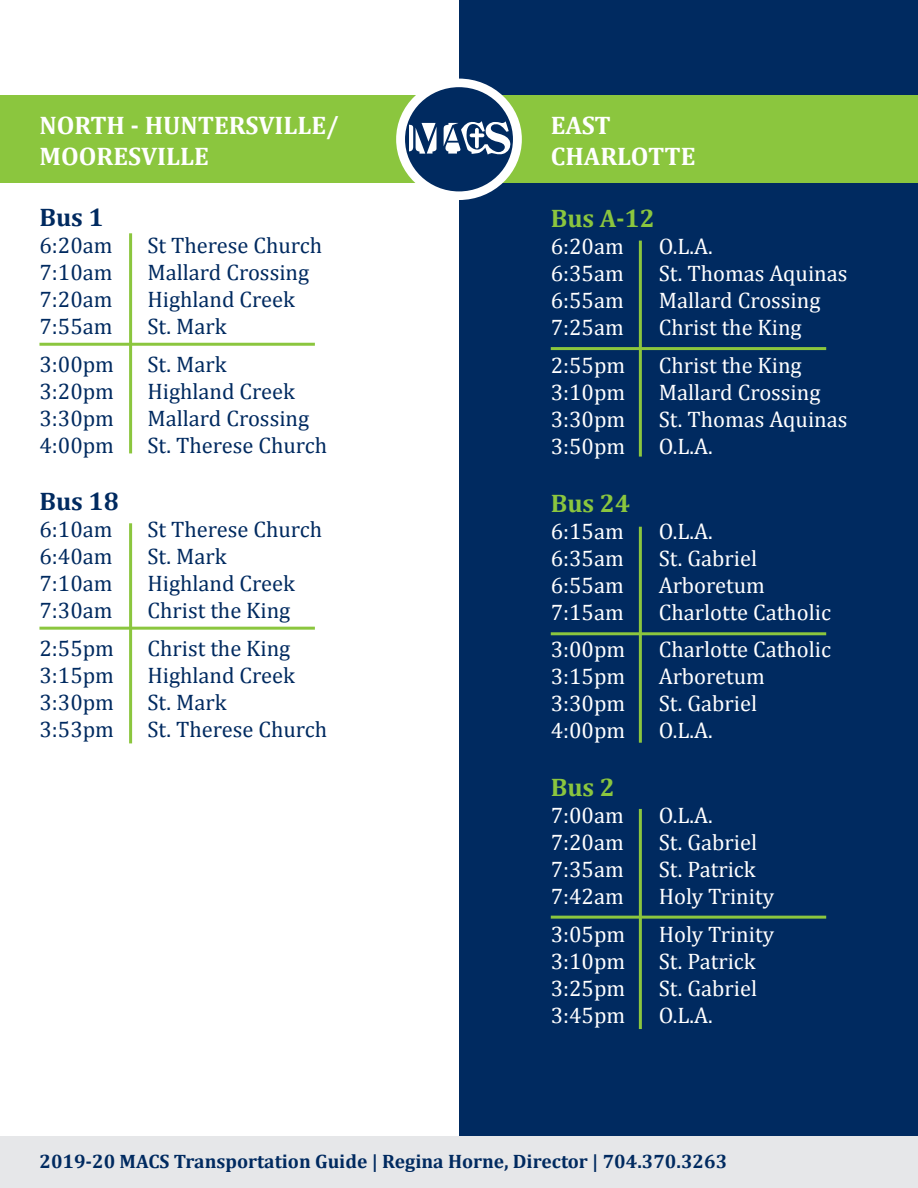
<style>
.page{position:relative;width:918px;height:1188px;background:#fff}
.page>*{position:absolute;margin:0;border:0;box-sizing:border-box;transform-origin:0 0}
.t1{font:700 25.5px/30.6px "Cambria";color:#fff}
.t2{font:700 25.5px "Cambria";color:#8bc63e}
.t3{font:700 25.5px "Cambria";color:#002a60}
.t4{font:22.5px "Cambria";color:#fff}
.t5{font:22.5px "Cambria";color:#002a60}
.t6{font:700 19.5px "Cambria";color:#002a60}
</style>
<div class="page">
<div style="left:459px;top:0;width:459px;height:1188px;background:#002a60"></div>
<div style="left:0;top:1136px;width:918px;height:52px;background:#e6e7e9"></div>
<div style="left:0;top:95px;width:918px;height:88px;background:#8bc63e"></div>
<div style="left:396px;top:79px;width:126px;height:121px;background:#fff;border-radius:50%"></div>
<div style="left:405px;top:87px;width:108px;height:104px;background:#002a60;border-radius:50%"></div>
<svg style="left:409px;top:123px;width:28px;height:31px"></svg>
<svg style="left:444px;top:121px;width:67px;height:34px"></svg>
<hr style="left:39px;top:343px;width:276px;height:3px;background:#8bc63e">
<hr style="left:39px;top:627px;width:276px;height:3px;background:#8bc63e">
<hr style="left:551px;top:347px;width:275px;height:3px;background:#8bc63e">
<hr style="left:551px;top:632px;width:275px;height:3px;background:#8bc63e">
<hr style="left:551px;top:916px;width:275px;height:3px;background:#8bc63e">
<hr style="left:129px;top:233px;width:3px;height:220px;background:#8bc63e">
<hr style="left:129px;top:523px;width:3px;height:220px;background:#8bc63e">
<hr style="left:639px;top:241px;width:3px;height:216px;background:#8bc63e">
<hr style="left:639px;top:527px;width:3px;height:216px;background:#8bc63e">
<hr style="left:639px;top:809px;width:3px;height:220px;background:#8bc63e">
<p class="t1" style="left:39px;top:109px;width:301px">NORTH - HUNTERSVILLE/<br>MOORESVILLE</p>
<p class="t1" style="left:551px;top:109px;width:146px">EAST<br>CHARLOTTE</p>
<p class="t3" style="left:39px;top:199px;width:66px">Bus 1</p>
<p class="t5" style="left:39px;top:232px;width:75px">6:20am</p>
<p class="t5" style="left:147px;top:232px;width:176px">St Therese Church</p>
<p class="t5" style="left:39px;top:259px;width:75px">7:10am</p>
<p class="t5" style="left:147px;top:259px;width:163px">Mallard Crossing</p>
<p class="t5" style="left:39px;top:286px;width:75px">7:20am</p>
<p class="t5" style="left:147px;top:286px;width:149px">Highland Creek</p>
<p class="t5" style="left:39px;top:313px;width:75px">7:55am</p>
<p class="t5" style="left:147px;top:313px;width:80px">St. Mark</p>
<p class="t5" style="left:39px;top:351px;width:76px">3:00pm</p>
<p class="t5" style="left:147px;top:351px;width:80px">St. Mark</p>
<p class="t5" style="left:39px;top:378px;width:76px">3:20pm</p>
<p class="t5" style="left:147px;top:378px;width:149px">Highland Creek</p>
<p class="t5" style="left:39px;top:405px;width:76px">3:30pm</p>
<p class="t5" style="left:147px;top:405px;width:163px">Mallard Crossing</p>
<p class="t5" style="left:39px;top:432px;width:76px">4:00pm</p>
<p class="t5" style="left:147px;top:432px;width:181px">St. Therese Church</p>
<p class="t3" style="left:39px;top:484px;width:81px">Bus 18</p>
<p class="t5" style="left:39px;top:516px;width:75px">6:10am</p>
<p class="t5" style="left:147px;top:516px;width:176px">St Therese Church</p>
<p class="t5" style="left:39px;top:543px;width:75px">6:40am</p>
<p class="t5" style="left:147px;top:543px;width:80px">St. Mark</p>
<p class="t5" style="left:39px;top:570px;width:75px">7:10am</p>
<p class="t5" style="left:147px;top:570px;width:149px">Highland Creek</p>
<p class="t5" style="left:39px;top:597px;width:75px">7:30am</p>
<p class="t5" style="left:147px;top:597px;width:144px">Christ the King</p>
<p class="t5" style="left:39px;top:635px;width:76px">2:55pm</p>
<p class="t5" style="left:147px;top:635px;width:144px">Christ the King</p>
<p class="t5" style="left:39px;top:662px;width:76px">3:15pm</p>
<p class="t5" style="left:147px;top:662px;width:149px">Highland Creek</p>
<p class="t5" style="left:39px;top:689px;width:76px">3:30pm</p>
<p class="t5" style="left:147px;top:689px;width:80px">St. Mark</p>
<p class="t5" style="left:39px;top:716px;width:76px">3:53pm</p>
<p class="t5" style="left:147px;top:716px;width:181px">St. Therese Church</p>
<p class="t2" style="left:551px;top:201px;width:106px">Bus A-12</p>
<p class="t4" style="left:551px;top:233px;width:75px">6:20am</p>
<p class="t4" style="left:659px;top:233px;width:56px">O.L.A.</p>
<p class="t4" style="left:551px;top:260px;width:75px">6:35am</p>
<p class="t4" style="left:659px;top:260px;width:190px">St. Thomas Aquinas</p>
<p class="t4" style="left:551px;top:287px;width:75px">6:55am</p>
<p class="t4" style="left:659px;top:287px;width:163px">Mallard Crossing</p>
<p class="t4" style="left:551px;top:314px;width:75px">7:25am</p>
<p class="t4" style="left:659px;top:314px;width:144px">Christ the King</p>
<p class="t4" style="left:551px;top:352px;width:76px">2:55pm</p>
<p class="t4" style="left:659px;top:352px;width:144px">Christ the King</p>
<p class="t4" style="left:551px;top:379px;width:76px">3:10pm</p>
<p class="t4" style="left:659px;top:379px;width:163px">Mallard Crossing</p>
<p class="t4" style="left:551px;top:406px;width:76px">3:30pm</p>
<p class="t4" style="left:659px;top:406px;width:190px">St. Thomas Aquinas</p>
<p class="t4" style="left:551px;top:433px;width:76px">3:50pm</p>
<p class="t4" style="left:659px;top:433px;width:56px">O.L.A.</p>
<p class="t2" style="left:551px;top:485px;width:81px">Bus 24</p>
<p class="t4" style="left:551px;top:518px;width:75px">6:15am</p>
<p class="t4" style="left:659px;top:518px;width:56px">O.L.A.</p>
<p class="t4" style="left:551px;top:545px;width:75px">6:35am</p>
<p class="t4" style="left:659px;top:545px;width:100px">St. Gabriel</p>
<p class="t4" style="left:551px;top:572px;width:75px">6:55am</p>
<p class="t4" style="left:659px;top:572px;width:108px">Arboretum</p>
<p class="t4" style="left:551px;top:599px;width:75px">7:15am</p>
<p class="t4" style="left:659px;top:599px;width:174px">Charlotte Catholic</p>
<p class="t4" style="left:551px;top:637px;width:76px">3:00pm</p>
<p class="t4" style="left:659px;top:637px;width:174px">Charlotte Catholic</p>
<p class="t4" style="left:551px;top:664px;width:76px">3:15pm</p>
<p class="t4" style="left:659px;top:664px;width:108px">Arboretum</p>
<p class="t4" style="left:551px;top:691px;width:76px">3:30pm</p>
<p class="t4" style="left:659px;top:691px;width:100px">St. Gabriel</p>
<p class="t4" style="left:551px;top:718px;width:76px">4:00pm</p>
<p class="t4" style="left:659px;top:718px;width:56px">O.L.A.</p>
<p class="t2" style="left:551px;top:769px;width:66px">Bus 2</p>
<p class="t4" style="left:551px;top:802px;width:75px">7:00am</p>
<p class="t4" style="left:659px;top:802px;width:56px">O.L.A.</p>
<p class="t4" style="left:551px;top:829px;width:75px">7:20am</p>
<p class="t4" style="left:659px;top:829px;width:100px">St. Gabriel</p>
<p class="t4" style="left:551px;top:856px;width:75px">7:35am</p>
<p class="t4" style="left:659px;top:856px;width:98px">St. Patrick</p>
<p class="t4" style="left:551px;top:883px;width:75px">7:42am</p>
<p class="t4" style="left:659px;top:883px;width:117px">Holy Trinity</p>
<p class="t4" style="left:551px;top:921px;width:76px">3:05pm</p>
<p class="t4" style="left:659px;top:921px;width:117px">Holy Trinity</p>
<p class="t4" style="left:551px;top:948px;width:76px">3:10pm</p>
<p class="t4" style="left:659px;top:948px;width:98px">St. Patrick</p>
<p class="t4" style="left:551px;top:975px;width:76px">3:25pm</p>
<p class="t4" style="left:659px;top:975px;width:100px">St. Gabriel</p>
<p class="t4" style="left:551px;top:1002px;width:76px">3:45pm</p>
<p class="t4" style="left:659px;top:1002px;width:56px">O.L.A.</p>
<p class="t6" style="left:39px;top:1148px;width:689px">2019-20 MACS Transportation Guide | Regina Horne, Director | 704.370.3263</p>
</div>
